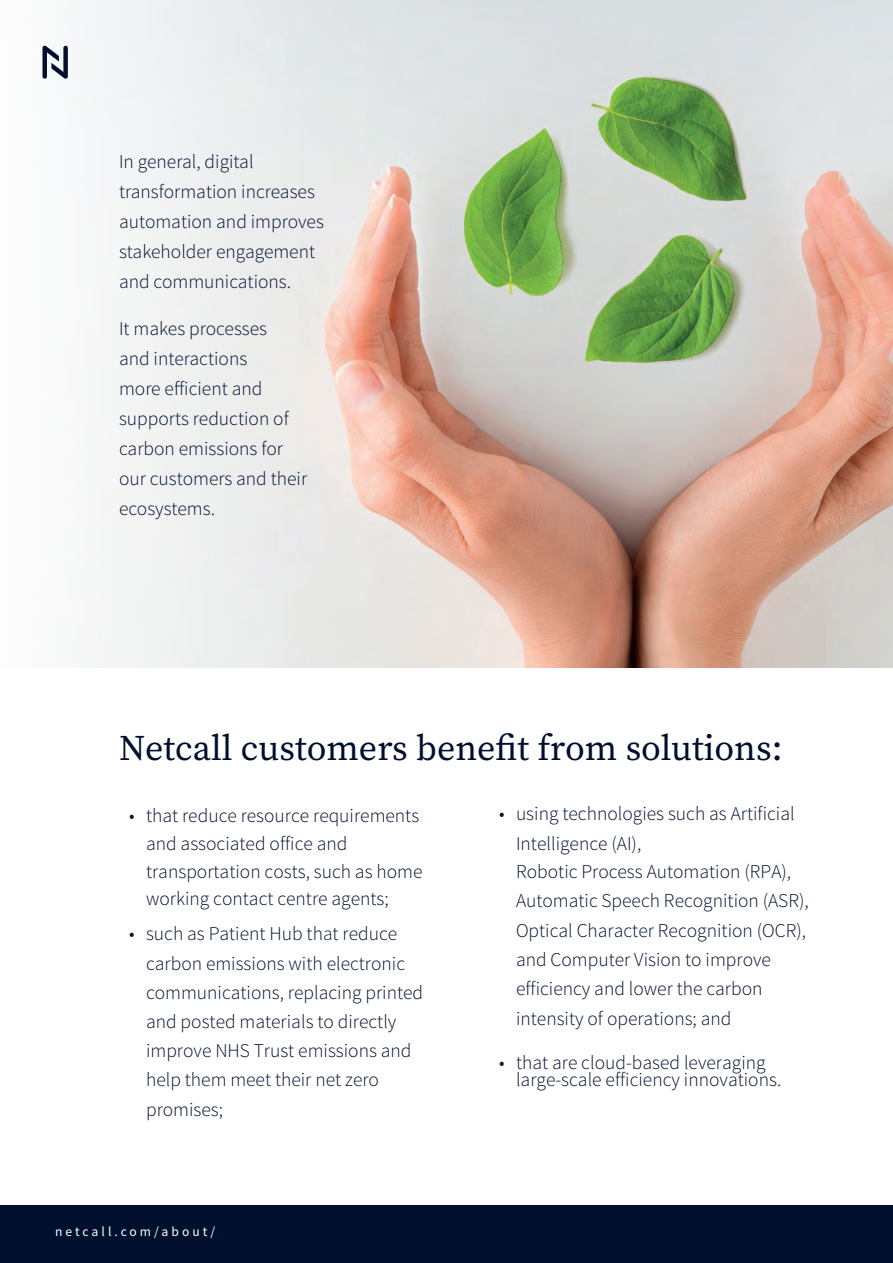
<style>
.page{position:relative;width:893px;height:1263px;background:#fff}
.page>*{position:absolute;margin:0;border:0;box-sizing:border-box;transform-origin:0 0}
.t1{font:36px "Source Serif Pro";color:#010f2e}
.t2{font:300 19.5px/30px "Source Sans Pro";color:#010f2e}
.t3{font:13.5px "Source Sans Pro";letter-spacing:.225em;color:#fff}
</style>
<div class="page">
<img style="left:42px;top:0;width:851px;height:668px">
<div style="left:0;top:1205px;width:893px;height:58px;background:#010f2e"></div>
<svg style="left:43px;top:46px;width:25px;height:33px"></svg>
<p class="t2" style="left:119px;top:146px;width:206px">In general, digital transformation increases automation and improves stakeholder engagement and communications.</p>
<p class="t2" style="left:119px;top:313px;width:190px">It makes processes<br>and interactions<br>more efficient and supports reduction of carbon emissions for our customers and their ecosystems.</p>
<h1 class="t1" style="left:119px;top:724px;width:665px">Netcall customers benefit from solutions:</h1>
<p class="t2" style="left:146px;top:801px;width:278px;line-height:27.9px;text-indent:-17px">• that reduce resource requirements and associated office and transportation costs, such as home working contact centre agents;</p>
<p class="t2" style="left:146px;top:919px;width:279px;line-height:29.2px;text-indent:-17px">• such as Patient Hub that reduce carbon emissions with electronic communications, replacing printed and posted materials to directly improve NHS Trust emissions and help them meet their net zero promises;</p>
<p class="t3" style="left:55px;top:1223px;width:162px">netcall.com/about/</p>
<p class="t2" style="left:516px;top:798px;width:294px;line-height:29.4px;text-indent:-17px">• using technologies such as Artificial Intelligence (AI),<br>Robotic Process Automation (RPA), Automatic Speech Recognition (ASR), Optical Character Recognition (OCR), and Computer Vision to improve efficiency and lower the carbon intensity of operations; and</p>
<p class="t2" style="left:516px;top:1054px;width:267px;line-height:16.8px;text-indent:-17px">• that are cloud-based leveraging large-scale efficiency innovations.</p>
</div>
